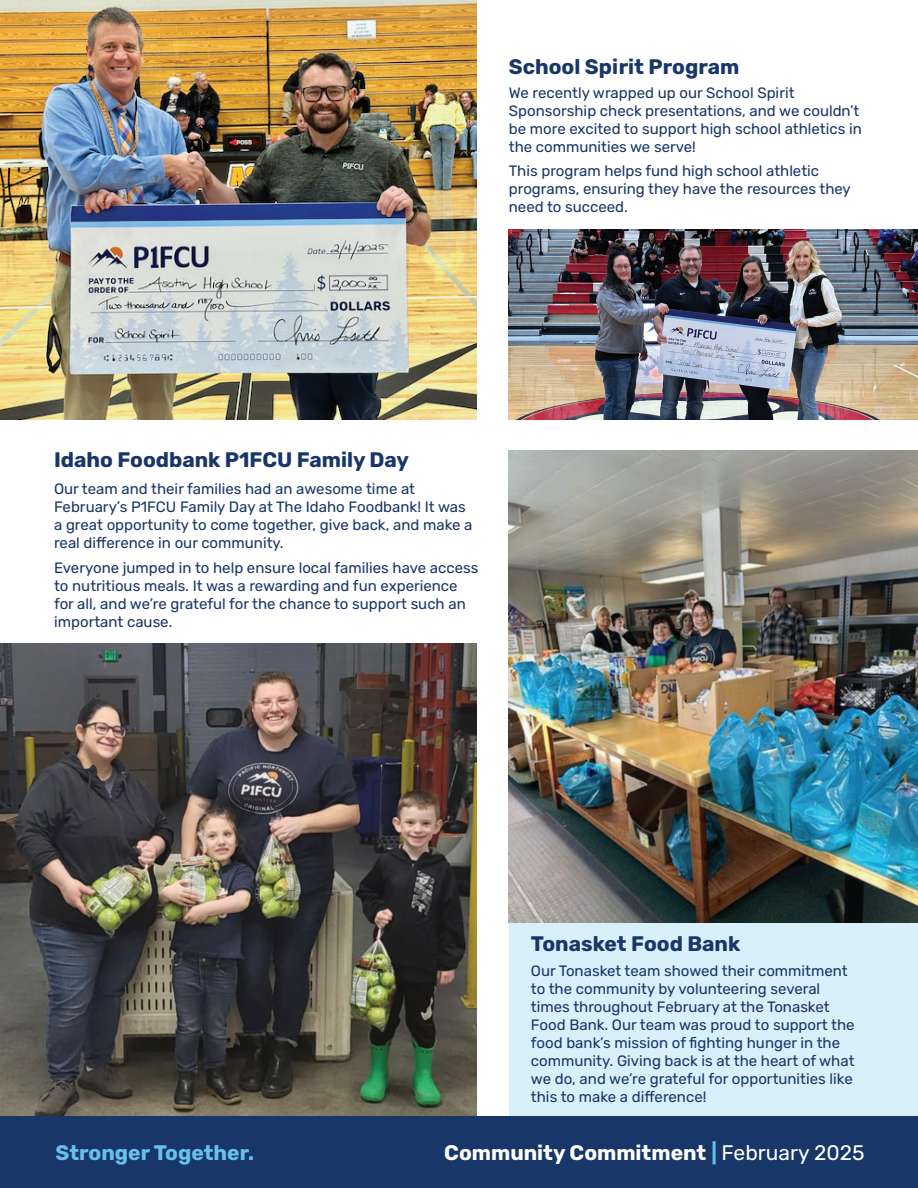
<style>
.page{position:relative;width:918px;height:1188px;background:#fff}
.page>*{position:absolute;margin:0;border:0;box-sizing:border-box;transform-origin:0 0}
.t1{font:700 21px "Rubik";color:#183667}
.t2{font:700 21px "Rubik";color:#fff}
.t3{font:700 21px "Rubik";color:#68c0ec}
.t4{font:15px/18px "Rubik";color:#183667}
.s1{color:#68c0ec}
.s2{font-weight:400}
</style>
<div class="page">
<div style="left:0;top:1116px;width:918px;height:72px;background:#183667"></div>
<img style="left:0;top:644px;width:477px;height:472px">
<img style="left:509px;top:230px;width:409px;height:190px">
<img style="left:0;top:0;width:477px;height:420px">
<div style="left:509px;top:771px;width:408px;height:345px;background:#d9effa"></div>
<img style="left:509px;top:450px;width:409px;height:473px">
<h1 class="t1" style="left:509px;top:55px;width:232px">School Spirit Program</h1>
<p class="t4" style="left:509px;top:84px;width:355px">We recently wrapped up our School Spirit Sponsorship check presentations, and we couldn’t be more excited to support high school athletics in the communities we serve!</p>
<p class="t4" style="left:509px;top:162px;width:344px">This program helps fund high school athletic programs, ensuring they have the resources they need to succeed.</p>
<h1 class="t1" style="left:54px;top:448px;width:357px">Idaho Foodbank P1FCU Family Day</h1>
<p class="t4" style="left:54px;top:480px;width:420px">Our team and their families had an awesome time at February’s P1FCU Family Day at The Idaho Foodbank! It was a great opportunity to come together, give back, and make a real difference in our community.</p>
<p class="t4" style="left:54px;top:559px;width:426px">Everyone jumped in to help ensure local families have access to nutritious meals. It was a rewarding and fun experience for all, and we’re grateful for the chance to support such an important cause.</p>
<h1 class="t1" style="left:531px;top:932px;width:211px">Tonasket Food Bank</h1>
<p class="t4" style="left:531px;top:962px;width:325px">Our Tonasket team showed their commitment to the community by volunteering several times throughout February at the Tonasket Food Bank. Our team was proud to support the food bank’s mission of fighting hunger in the community. Giving back is at the heart of what we do, and we’re grateful for opportunities like this to make a difference!</p>
<h1 class="t3" style="left:55px;top:1141px;width:200px">Stronger Together.</h1>
<h1 class="t2" style="left:444px;top:1141px;width:422px">Community Commitment <span class="s1">|</span> <span class="s2">February 2025</span></h1>
</div>
